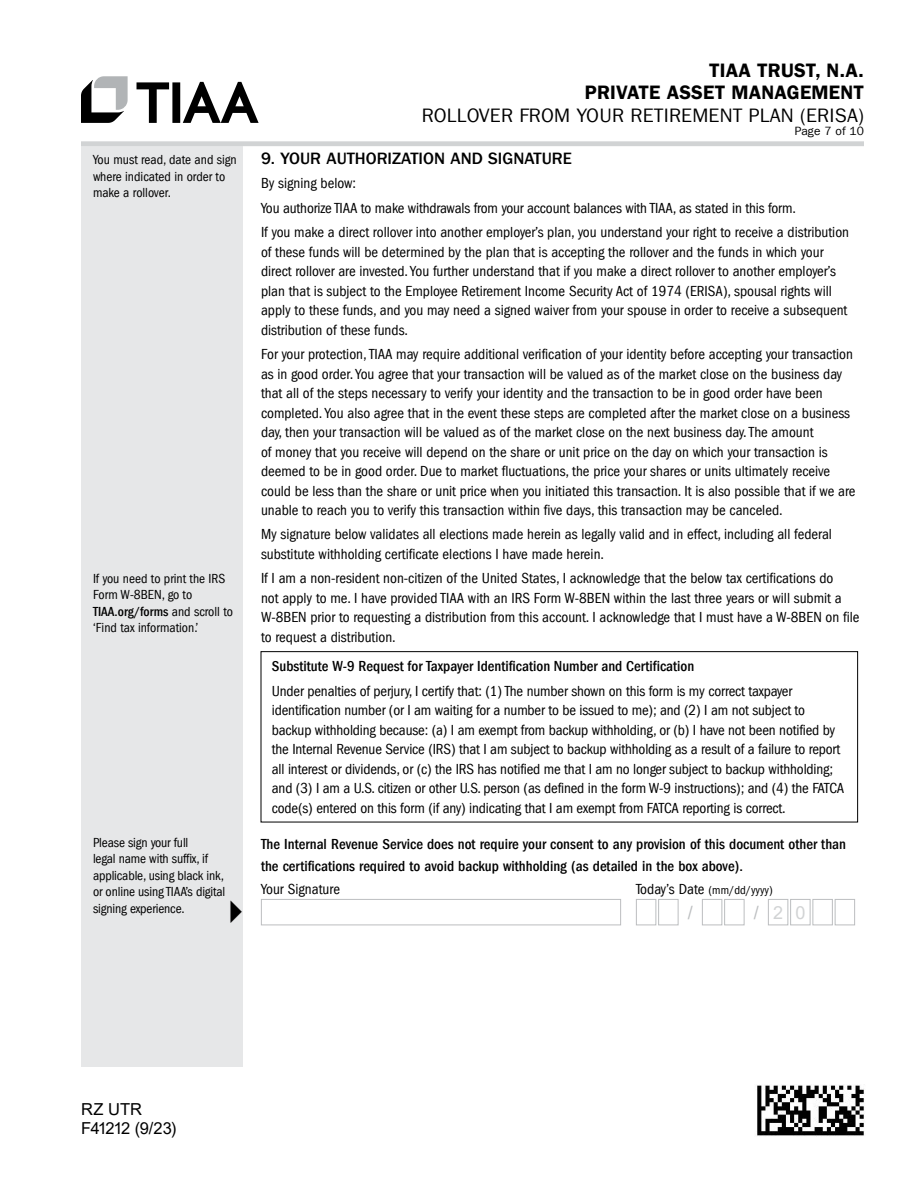
<style>
.page{position:relative;width:918px;height:1188px;background:#fff}
.page>*{position:absolute;margin:0;border:0;box-sizing:border-box;transform-origin:0 0}
.t1{font:19.5px "Franklin Gothic LT Com";letter-spacing:.01em;color:#000}
.t2{font:19.5px/22.5px "Franklin Gothic LT Com Dm";letter-spacing:.01em;color:#000;text-align:right}
.t3{font:18px "Arial";color:#d1d3d4}
.t4{font:18px "Arial";color:#bcbec0}
.t5{font:500 16.5px "Franklin Gothic LT Com";color:#000}
.t6{font:16.5px/19.5px "Arial";color:#000}
.t7{font:condensed 15px/19.5px "Franklin Gothic LT Com";color:#000}
.t8{font:500 condensed 15px/22.5px "Franklin Gothic LT Com";color:#000}
.t9{font:condensed 13.5px/16.5px "Franklin Gothic LT Com";letter-spacing:-.01em;color:#000}
.t10{font:condensed 12px "Franklin Gothic LT Com";color:#000}
.t11{font:12px "Franklin Gothic LT Com";letter-spacing:.01em;color:#000}
.s1{font-weight:500}
.s2{font-size:15px}
.s3{color:#bcbec0}
</style>
<div class="page">
<svg style="left:137px;top:82px;width:122px;height:41px"></svg>
<svg style="left:81px;top:76px;width:47px;height:47px"></svg>
<div style="left:81px;top:142px;width:162px;height:924px;background:#e6e7e8"></div>
<hr style="left:81px;top:142px;width:162px;height:4px;background:#d1d3d4">
<hr style="left:243px;top:142px;width:621px;height:4px;background:#d1d3d4">
<div style="left:261px;top:899px;width:360px;height:26px;border:1px solid #bcbec0"></div>
<div style="left:636px;top:899px;width:20px;height:26px;border:1px solid #bcbec0"></div>
<div style="left:658px;top:899px;width:20px;height:26px;border:1px solid #bcbec0"></div>
<div style="left:702px;top:899px;width:20px;height:26px;border:1px solid #bcbec0"></div>
<div style="left:724px;top:899px;width:20px;height:26px;border:1px solid #bcbec0"></div>
<div style="left:768px;top:899px;width:20px;height:26px;border:1px solid #bcbec0"></div>
<div style="left:790px;top:899px;width:20px;height:26px;border:1px solid #bcbec0"></div>
<div style="left:813px;top:899px;width:20px;height:26px;border:1px solid #bcbec0"></div>
<div style="left:835px;top:899px;width:20px;height:26px;border:1px solid #bcbec0"></div>
<div style="left:261px;top:651px;width:597px;height:171px;border:1px solid #000"></div>
<img style="left:757px;top:1085px;width:107px;height:51px">
<p class="t9" style="left:93px;top:151px;width:145px">You must read, date and sign where indicated in order to make a rollover.</p>
<p class="t9" style="left:93px;top:570px;width:142px">If you need to print the IRS<br>Form W-8BEN, go to<br><span class="s1">TIAA.org/forms</span> and scroll to ‘Find tax information.’</p>
<p class="t9" style="left:93px;top:834px;width:134px">Please sign your full<br>legal name with suffix, if applicable, using black ink, or online using TIAA’s digital signing experience.</p>
<h1 class="t2" style="left:585px;top:59px;width:281px">TIAA TRUST, N.A.<br>PRIVATE ASSET MANAGEMENT</h1>
<h1 class="t1" style="left:422px;top:104px;width:444px">ROLLOVER FROM YOUR RETIREMENT PLAN (ERISA)</h1>
<p class="t11" style="left:795px;top:124px;width:71px">Page 7 of 10</p>
<p class="t5" style="left:261px;top:149px;width:312px">9. YOUR AUTHORIZATION AND SIGNATURE</p>
<p class="t7" style="left:261px;top:171px;width:590px;line-height:24.3px">By signing below:<br>You authorize TIAA to make withdrawals from your account balances with TIAA, as stated in this form.<br>If you make a direct rollover into another employer’s plan, you understand your right to receive a distribution</p>
<p class="t7" style="left:261px;top:242px;width:588px">of these funds will be determined by the plan that is accepting the rollover and the funds in which your direct rollover are invested. You further understand that if you make a direct rollover to another employer’s plan that is subject to the Employee Retirement Income Security Act of 1974 (ERISA), spousal rights will apply to these funds, and you may need a signed waiver from your spouse in order to receive a subsequent distribution of these funds.</p>
<p class="t7" style="left:261px;top:344px;width:596px">For your protection, TIAA may require additional verification of your identity before accepting your transaction as in good order. You agree that your transaction will be valued as of the market close on the business day that all of the steps necessary to verify your identity and the transaction to be in good order have been completed. You also agree that in the event these steps are completed after the market close on a business day, then your transaction will be valued as of the market close on the next business day. The amount<br>of money that you receive will depend on the share or unit price on the day on which your transaction is deemed to be in good order. Due to market fluctuations, the price your shares or units ultimately receive could be less than the share or unit price when you initiated this transaction. It is also possible that if we are unable to reach you to verify this transaction within five days, this transaction may be canceled.</p>
<p class="t7" style="left:261px;top:525px;width:573px">My signature below validates all elections made herein as legally valid and in effect, including all federal substitute withholding certificate elections I have made herein.</p>
<p class="t7" style="left:261px;top:569px;width:600px">If I am a non-resident non-citizen of the United States, I acknowledge that the below tax certifications do<br>not apply to me. I have provided TIAA with an IRS Form W-8BEN within the last three years or will submit a W-8BEN prior to requesting a distribution from this account. I acknowledge that I must have a W-8BEN on file to request a distribution.</p>
<p class="t8" style="left:272px;top:655px;width:424px">Substitute W-9 Request for Taxpayer Identification Number and Certification</p>
<p class="t7" style="left:272px;top:681px;width:574px">Under penalties of perjury, I certify that: (1) The number shown on this form is my correct taxpayer identification number (or I am waiting for a number to be issued to me); and (2) I am not subject to backup withholding because: (a) I am exempt from backup withholding, or (b) I have not been notified by the Internal Revenue Service (IRS) that I am subject to backup withholding as a result of a failure to report all interest or dividends, or (c) the IRS has notified me that I am no longer subject to backup withholding; and (3) I am a U.S. citizen or other U.S. person (as defined in the form W-9 instructions); and (4) the FATCA code(s) entered on this form (if any) indicating that I am exempt from FATCA reporting is correct.</p>
<p class="t8" style="left:261px;top:833px;width:587px">The Internal Revenue Service does not require your consent to any provision of this document other than the certifications required to avoid backup withholding (as detailed in the box above).</p>
<p class="t7" style="left:261px;top:879px;width:80px">Your Signature</p>
<p class="t10" style="left:636px;top:883px;width:138px"><span class="s2">Today’s Date</span> (mm/dd/yyyy)</p>
<p class="t4" style="left:688px;top:900px;width:7px">/</p>
<p class="t3" style="left:754px;top:900px;width:53px"><span class="s3">/</span>20</p>
<p class="t6" style="left:81px;top:1099px;width:97px">RZ UTR<br>F41212 (9/23)</p>
</div>
